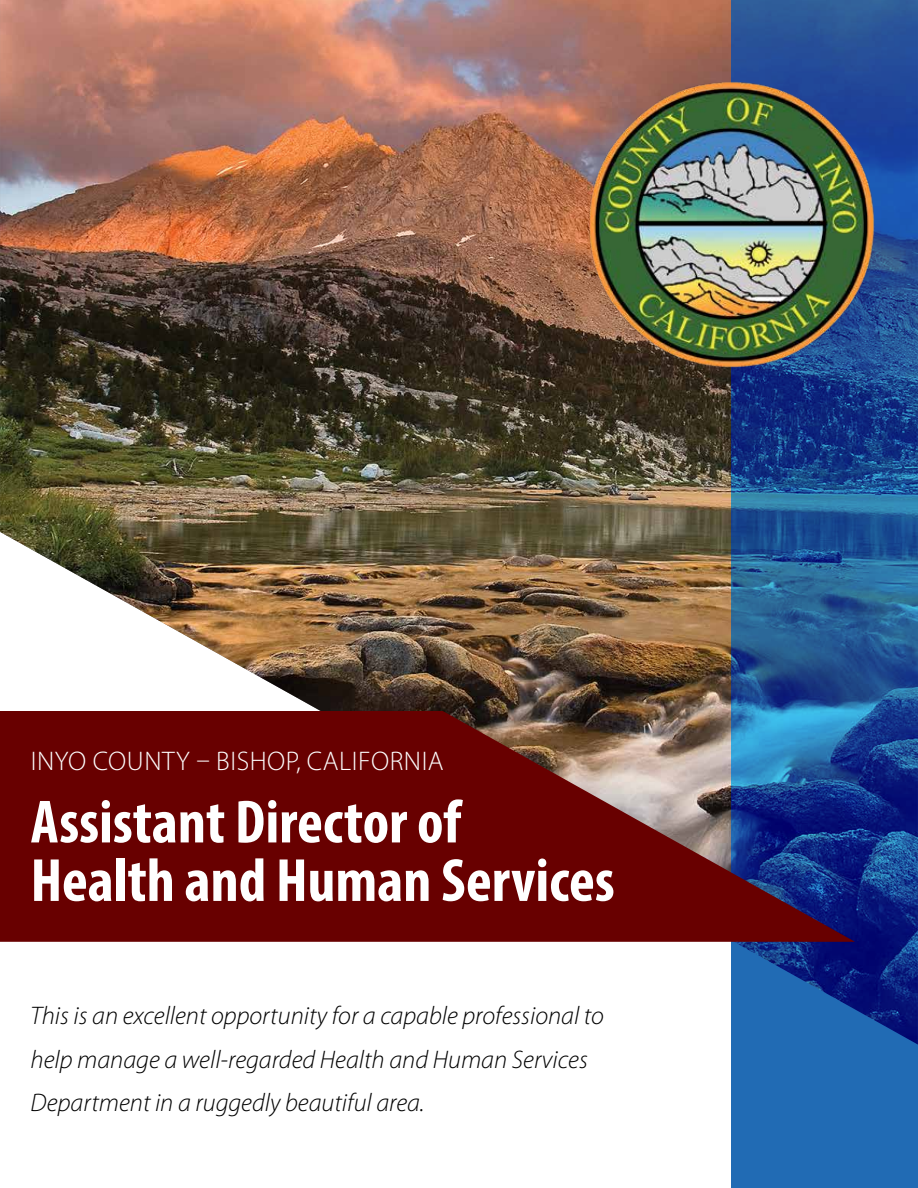
<style>
.page{position:relative;width:918px;height:1188px;background:#fff}
.page>*{position:absolute;margin:0;border:0;box-sizing:border-box;transform-origin:0 0}
.t1{font:700 condensed 61.5px/58.5px "Myriad Pro";color:#fff}
.t2{font:300 27px "Myriad Pro";letter-spacing:.02em;color:#fff}
.t3{font:italic 300 25.5px/43.5px "Myriad Pro";color:#000}
</style>
<div class="page">
<img style="left:0;top:0;width:732px;height:1045px">
<svg style="left:732px;top:0;width:186px;height:1188px;background:#1d5099"></svg>
<svg style="left:0;top:711px;width:855px;height:231px;background:#641921"></svg>
<img style="left:585px;top:77px;width:294px;height:292px">
<p class="t2" style="left:31px;top:745px;width:414px">INYO COUNTY – BISHOP, CALIFORNIA</p>
<h1 class="t1" style="left:31px;top:791px;width:586px">Assistant Director of<br>Health and Human Services</h1>
<p class="t3" style="left:31px;top:994px;width:575px">This is an excellent opportunity for a capable professional to help manage a well-regarded Health and Human Services<br>Department in a ruggedly beautiful area.</p>
</div>
